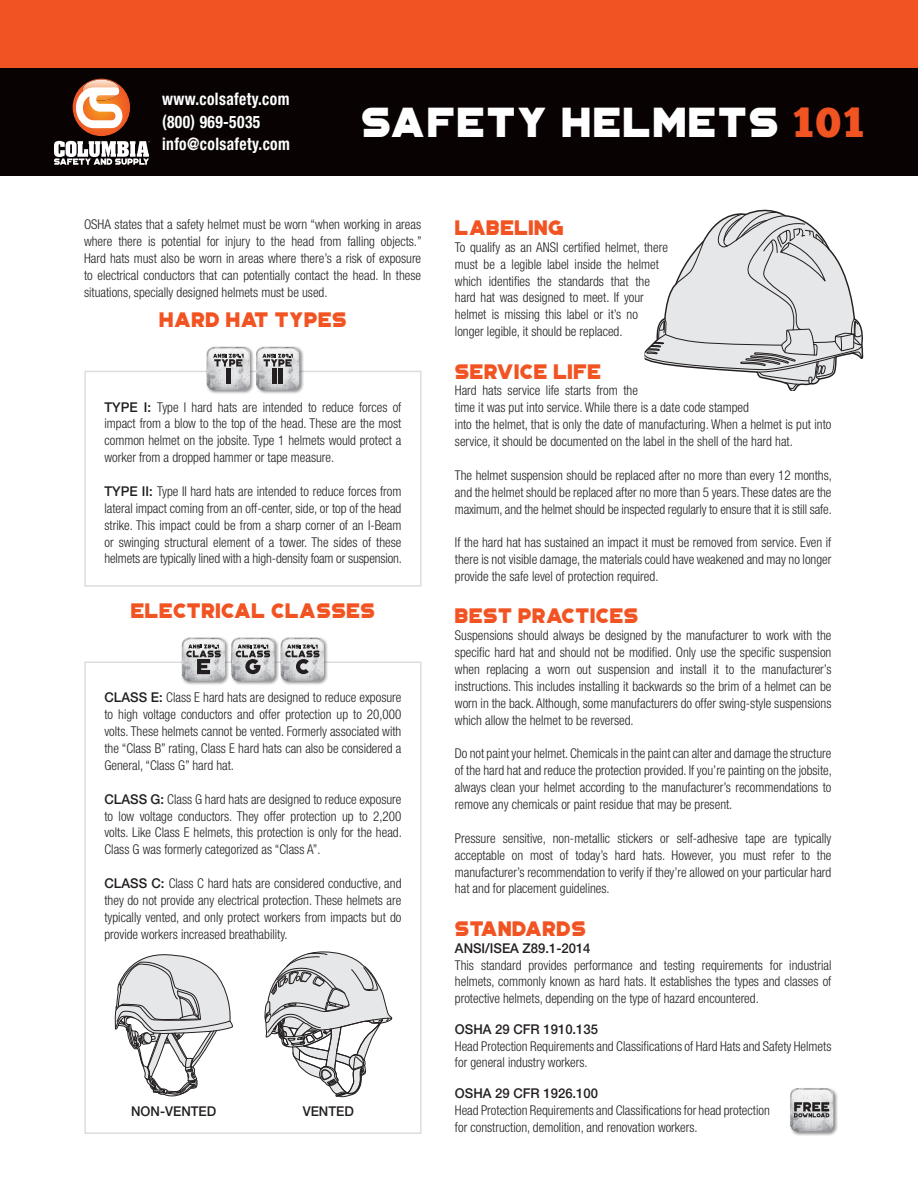
<style>
.page{position:relative;width:918px;height:1188px;background:#fff}
.page>*{position:absolute;margin:0;border:0;box-sizing:border-box;transform-origin:0 0}
.t1{font:42px "Portico";letter-spacing:.05em;color:#fff}
.t2{font:21px "Portico";letter-spacing:.03em;color:#f15422}
.t3{font:700 condensed 17.25px "Helvetica Neue LT Std";letter-spacing:.025em;color:#fff;scale:.9 1}
.t4{font:300 condensed 13.5px/16.8px "Helvetica Neue LT Std";color:#231f20;text-align:justify}
.t5{font:500 13.5px "Helvetica Neue LT Std";color:#231f20}
.s1{font-family:"Chunk Five";color:#f15422}
.s2{font-weight:500;font-stretch:normal}
</style>
<div class="page">
<div style="left:0;top:0;width:918px;height:68px;background:#f15422"></div>
<div style="left:0;top:68px;width:918px;height:108px;background:#080302"></div>
<svg style="left:54px;top:79px;width:96px;height:86px"></svg>
<div style="left:789px;top:1087px;width:49px;height:49px;background:#231f20;opacity:.5"></div>
<img style="left:790px;top:1088px;width:43px;height:43px">
<svg style="left:792px;top:1090px;width:40px;height:40px;background:#b6b5b7"></svg>
<div style="left:84px;top:371px;width:338px;height:216px;border:2px solid #dcdddf"></div>
<div style="left:206px;top:346px;width:49px;height:49px;background:#231f20;opacity:.5"></div>
<img style="left:207px;top:347px;width:43px;height:43px">
<svg style="left:208px;top:348px;width:40px;height:41px;background:#bebebf"></svg>
<hr style="left:226px;top:368px;width:4px;height:15px;background:#231f20">
<div style="left:255px;top:346px;width:49px;height:49px;background:#231f20;opacity:.5"></div>
<img style="left:256px;top:347px;width:43px;height:43px">
<svg style="left:257px;top:348px;width:41px;height:41px;background:#bcbcbe"></svg>
<hr style="left:273px;top:368px;width:4px;height:15px;background:#231f20">
<div style="left:278px;top:368px;width:5px;height:15px;background:#231f20"></div>
<div style="left:84px;top:662px;width:338px;height:472px;border:2px solid #dcdddf"></div>
<div style="left:181px;top:637px;width:49px;height:49px;background:#231f20;opacity:.5"></div>
<img style="left:182px;top:638px;width:43px;height:43px">
<svg style="left:183px;top:639px;width:41px;height:40px;background:#aeaeaf"></svg>
<div style="left:230px;top:637px;width:49px;height:49px;background:#231f20;opacity:.5"></div>
<img style="left:231px;top:638px;width:44px;height:43px">
<svg style="left:233px;top:639px;width:40px;height:40px;background:#afafb0"></svg>
<div style="left:280px;top:637px;width:49px;height:49px;background:#231f20;opacity:.5"></div>
<img style="left:281px;top:638px;width:43px;height:43px">
<svg style="left:282px;top:639px;width:40px;height:40px;background:#b3b3b5"></svg>
<svg style="left:264px;top:951px;width:128px;height:146px"></svg>
<svg style="left:115px;top:954px;width:118px;height:143px"></svg>
<svg style="left:645px;top:209px;width:219px;height:182px"></svg>
<p class="t3" style="left:162px;top:89px;width:143px">www.colsafety.com</p>
<p class="t3" style="left:162px;top:111px;width:111px">(800) 969-5035</p>
<p class="t3" style="left:162px;top:134px;width:144px">info@colsafety.com</p>
<p class="t1" style="left:361px;top:98px;width:504px">SAFETY HELMETS <span class="s1">101</span></p>
<p class="t4" style="left:84px;top:216px;width:339px">OSHA states that a safety helmet must be worn “when working in areas where there is potential for injury to the head from falling objects.” Hard hats must also be worn in areas where there’s a risk of exposure to electrical conductors that can potentially contact the head. In these situations, specially designed helmets must be used.</p>
<p class="t2" style="left:159px;top:307px;width:189px">HARD HAT TYPES</p>
<p class="t4" style="left:104px;top:398px;width:298px"><span class="s2">TYPE I:</span> Type I hard hats are intended to reduce forces of impact from a blow to the top of the head. These are the most common helmet on the jobsite. Type 1 helmets would protect a worker from a dropped hammer or tape measure.</p>
<p class="t4" style="left:104px;top:483px;width:299px"><span class="s2">TYPE II:</span> Type II hard hats are intended to reduce forces from lateral impact coming from an off-center, side, or top of the head strike. This impact could be from a sharp corner of an I-Beam or swinging structural element of a tower. The sides of these helmets are typically lined with a high-density foam or suspension.</p>
<p class="t2" style="left:131px;top:598px;width:246px">ELECTRICAL CLASSES</p>
<p class="t4" style="left:104px;top:689px;width:299px"><span class="s2">CLASS E:</span> Class E hard hats are designed to reduce exposure to high voltage conductors and offer protection up to 20,000 volts. These helmets cannot be vented. Formerly associated with the “Class B” rating, Class E hard hats can also be considered a General, “Class G” hard hat.</p>
<p class="t4" style="left:104px;top:790px;width:299px"><span class="s2">CLASS G:</span> Class G hard hats are designed to reduce exposure to low voltage conductors. They offer protection up to 2,200 volts. Like Class E helmets, this protection is only for the head.<br>Class G was formerly categorized as “Class A”.</p>
<p class="t4" style="left:104px;top:875px;width:299px"><span class="s2">CLASS C:</span> Class C hard hats are considered conductive, and they do not provide any electrical protection. These helmets are typically vented, and only protect workers from impacts but do provide workers increased breathability.</p>
<p class="t5" style="left:131px;top:1103px;width:87px">NON-VENTED</p>
<p class="t5" style="left:303px;top:1103px;width:53px">VENTED</p>
<p class="t2" style="left:455px;top:215px;width:110px">LABELING</p>
<p class="t4" style="left:455px;top:238px;width:214px;text-align:left">To qualify as an ANSI certified helmet, there must be a legible label inside the helmet which identifies the standards that the hard hat was designed to meet. If your helmet is missing this label or it’s no longer legible, it should be replaced.</p>
<p class="t2" style="left:455px;top:359px;width:147px">SERVICE LIFE</p>
<p class="t4" style="left:455px;top:382px;width:378px;text-align:left">Hard hats service life starts from the<br>time it was put into service. While there is a date code stamped<br>into the helmet, that is only the date of manufacturing. When a helmet is put into service, it should be documented on the label in the shell of the hard hat.</p>
<p class="t4" style="left:455px;top:466px;width:378px">The helmet suspension should be replaced after no more than every 12 months, and the helmet should be replaced after no more than 5 years. These dates are the maximum, and the helmet should be inspected regularly to ensure that it is still safe.</p>
<p class="t4" style="left:455px;top:534px;width:378px">If the hard hat has sustained an impact it must be removed from service. Even if there is not visible damage, the materials could have weakened and may no longer provide the safe level of protection required.</p>
<p class="t2" style="left:455px;top:604px;width:185px">BEST PRACTICES</p>
<p class="t4" style="left:455px;top:627px;width:378px">Suspensions should always be designed by the manufacturer to work with the specific hard hat and should not be modified. Only use the specific suspension when replacing a worn out suspension and install it to the manufacturer’s instructions. This includes installing it backwards so the brim of a helmet can be worn in the back. Although, some manufacturers do offer swing-style suspensions which allow the helmet to be reversed.</p>
<p class="t4" style="left:455px;top:745px;width:378px">Do not paint your helmet. Chemicals in the paint can alter and damage the structure of the hard hat and reduce the protection provided. If you’re painting on the jobsite, always clean your helmet according to the manufacturer’s recommendations to remove any chemicals or paint residue that may be present.</p>
<p class="t4" style="left:455px;top:829px;width:378px">Pressure sensitive, non-metallic stickers or self-adhesive tape are typically acceptable on most of today’s hard hats. However, you must refer to the manufacturer’s recommendation to verify if they’re allowed on your particular hard hat and for placement guidelines.</p>
<p class="t2" style="left:455px;top:916px;width:132px">STANDARDS</p>
<p class="t5" style="left:455px;top:940px;width:137px">ANSI/ISEA Z89.1-2014</p>
<p class="t4" style="left:455px;top:956px;width:378px">This standard provides performance and testing requirements for industrial helmets, commonly known as hard hats. It establishes the types and classes of protective helmets, depending on the type of hazard encountered.</p>
<p class="t5" style="left:455px;top:1021px;width:145px">OSHA 29 CFR 1910.135</p>
<p class="t4" style="left:455px;top:1037px;width:378px">Head Protection Requirements and Classifications of Hard Hats and Safety Helmets for general industry workers.</p>
<p class="t5" style="left:455px;top:1085px;width:145px">OSHA 29 CFR 1926.100</p>
<p class="t4" style="left:455px;top:1101px;width:316px">Head Protection Requirements and Classifications for head protection for construction, demolition, and renovation workers.</p>
</div>
